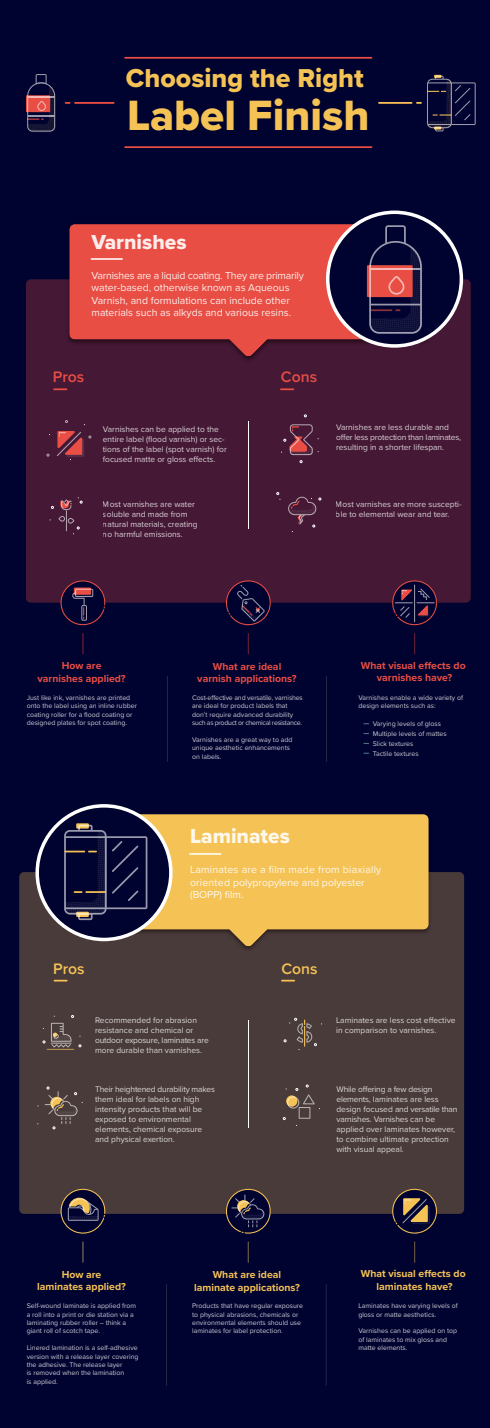
<style>
.page{position:relative;width:490px;height:1428px;background:#00022f}
.page>*{position:absolute;margin:0;border:0;box-sizing:border-box;transform-origin:0 0}
.t1{font:43.92px "Proxima Nova Extrabld";color:#f5c255}
.t2{font:26.84px "Proxima Nova Extrabld";color:#f5c255}
.t3{font:21px "Proxima Nova Extrabld";color:#fff}
.t4{font:600 15.75px "Proxima Nova";color:#e84e44}
.t5{font:600 15.75px "Proxima Nova";color:#f5c255}
.t6{font:10.5px/12.6px "Proxima Nova";color:#fff}
.t7{font:700 10.5px/12.6px "Proxima Nova";color:#f5c255;text-align:center}
.t8{font:700 10.5px/12.6px "Proxima Nova";color:#e84e44;text-align:center}
.t9{font:10.5px/12.6px "Proxima Nova";letter-spacing:.02em;color:#fff}
.t10{font:8.4px/10.1px "Proxima Nova";color:#fff}
.t11{font:7px/8.4px "Proxima Nova";color:rgb(255 255 255/.8)}
.t12{font:7px/8.4px "Proxima Nova";letter-spacing:-.02em;color:rgb(255 255 255/.8)}
</style>
<div class="page">
<div style="left:19px;top:872px;width:445px;height:342px;background:#493b3a;border-radius:5px"></div>
<div style="left:26px;top:279px;width:445px;height:324px;background:#451835;border-radius:5px"></div>
<img style="left:64px;top:228px;width:191px;height:132px">
<svg style="left:70px;top:224px;width:256px;height:132px;background:#d34741"></svg>
<hr style="left:74px;top:102px;width:41px;height:2px;background:#e84e44">
<hr style="left:378px;top:102px;width:34px;height:2px;background:#f5c255">
<hr style="left:124px;top:57px;width:248px;height:2px;background:#e84e44">
<hr style="left:124px;top:146px;width:248px;height:2px;background:#e84e44">
<hr style="left:248px;top:421px;width:1px;height:108px;background:#fff">
<hr style="left:91px;top:258px;width:32px;height:2px;background:#fff">
<svg style="left:326px;top:211px;width:137px;height:137px"></svg>
<svg style="left:53px;top:388px;width:14px;height:2px"></svg>
<svg style="left:280px;top:388px;width:14px;height:2px"></svg>
<hr style="left:167px;top:676px;width:1px;height:86px;background:#646c74">
<hr style="left:327px;top:676px;width:1px;height:86px;background:#646c74">
<svg style="left:414px;top:633px;width:1px;height:21px"></svg>
<svg style="left:58px;top:580px;width:50px;height:74px"></svg>
<svg style="left:50px;top:497px;width:33px;height:37px"></svg>
<svg style="left:276px;top:492px;width:4px;height:8px"></svg>
<svg style="left:281px;top:424px;width:38px;height:39px"></svg>
<svg style="left:288px;top:497px;width:33px;height:35px"></svg>
<img style="left:82px;top:436px;width:10px;height:21px">
<svg style="left:99px;top:814px;width:329px;height:132px;background:#deb050"></svg>
<hr style="left:248px;top:1020px;width:1px;height:108px;background:#fff">
<hr style="left:189px;top:853px;width:32px;height:2px;background:#fff">
<svg style="left:42px;top:1015px;width:40px;height:35px"></svg>
<hr style="left:166px;top:1284px;width:1px;height:102px;background:#646c74">
<hr style="left:326px;top:1284px;width:1px;height:102px;background:#646c74">
<svg style="left:414px;top:1241px;width:1px;height:22px"></svg>
<svg style="left:62px;top:1188px;width:42px;height:75px"></svg>
<img style="left:60px;top:1203px;width:46px;height:30px">
<svg style="left:281px;top:980px;width:14px;height:1px"></svg>
<svg style="left:54px;top:980px;width:14px;height:1px"></svg>
<svg style="left:35px;top:804px;width:138px;height:137px"></svg>
<svg style="left:284px;top:1018px;width:38px;height:32px"></svg>
<svg style="left:392px;top:1188px;width:45px;height:46px"></svg>
<svg style="left:391px;top:580px;width:47px;height:46px"></svg>
<svg style="left:224px;top:580px;width:49px;height:74px"></svg>
<img style="left:26px;top:94px;width:42px;height:34px">
<div style="left:26px;top:95px;width:24px;height:17px;background:#e84e44"></div>
<svg style="left:27px;top:74px;width:28px;height:58px"></svg>
<svg style="left:416px;top:75px;width:60px;height:56px"></svg>
<svg style="left:57px;top:431px;width:25px;height:29px"></svg>
<svg style="left:283px;top:1084px;width:37px;height:42px"></svg>
<svg style="left:45px;top:1086px;width:38px;height:43px"></svg>
<svg style="left:226px;top:1188px;width:45px;height:75px"></svg>
<h2 class="t2" style="left:126px;top:58px;width:239px">Choosing the Right</h2>
<h1 class="t1" style="left:127px;top:83px;width:244px">Label Finish</h1>
<h3 class="t3" style="left:92px;top:226px;width:97px">Varnishes</h3>
<p class="t6" style="left:92px;top:268px;width:214px">Varnishes are a liquid coating. They are primarily water-based, otherwise known as Aqueous Varnish, and formulations can include other materials such as alkyds and various resins.</p>
<h3 class="t4" style="left:53px;top:365px;width:33px">Pros</h3>
<h3 class="t4" style="left:281px;top:365px;width:38px">Cons</h3>
<p class="t10" style="left:103px;top:424px;width:125px">Varnishes can be applied to the entire label (flood varnish) or sec&shy;tions of the label (spot varnish) for focused matte or gloss effects.</p>
<p class="t10" style="left:103px;top:499px;width:96px">Most varnishes are water soluble and made from natural materials, creating no harmful emissions.</p>
<p class="t10" style="left:336px;top:422px;width:127px">Varnishes are less durable and offer less protection than laminates, resulting in a shorter lifespan.</p>
<p class="t10" style="left:336px;top:499px;width:127px">Most varnishes are more suscepti&shy;ble to elemental wear and tear.</p>
<p class="t8" style="left:37px;top:659px;width:90px">How are<br>varnishes applied?</p>
<p class="t8" style="left:197px;top:660px;width:101px">What are ideal varnish applications?</p>
<p class="t8" style="left:361px;top:659px;width:106px">What visual effects do varnishes have?</p>
<p class="t12" style="left:192px;top:693px;width:112px">Cost-effective and versatile, varnishes are ideal for product labels that don’t require advanced durability such as product or chemical resistance.</p>
<p class="t11" style="left:192px;top:735px;width:102px">Varnishes are a great way to add unique aesthetic enhancements on labels.</p>
<p class="t11" style="left:27px;top:693px;width:112px">Just like ink, varnishes are printed onto the label using an inline rubber coating roller for a flood coating or designed plates for spot coating.</p>
<p class="t11" style="left:358px;top:693px;width:106px">Varnishes enable a wide variety of design elements such as:</p>
<p class="t11" style="left:373px;top:719px;width:76px;line-height:9.8px">Varying levels of gloss<br>Multiple levels of mattes<br>Slick textures<br>Tactile textures</p>
<h3 class="t3" style="left:190px;top:820px;width:101px">Laminates</h3>
<p class="t9" style="left:190px;top:863px;width:193px">Laminates are a film made from biaxially oriented polypropylene and polyester (BOPP) film.</p>
<h3 class="t5" style="left:53px;top:957px;width:33px">Pros</h3>
<h3 class="t5" style="left:281px;top:957px;width:38px">Cons</h3>
<p class="t10" style="left:95px;top:1015px;width:115px">Recommended for abrasion resistance and chemical or outdoor exposure, laminates are more durable than varnishes.</p>
<p class="t10" style="left:95px;top:1083px;width:121px">Their heightened durability makes them ideal for labels on high intensity products that will be exposed to environmental elements, chemical exposure and physical exertion.</p>
<p class="t10" style="left:336px;top:1015px;width:121px">Laminates are less cost effective in comparison to varnishes.</p>
<p class="t10" style="left:336px;top:1083px;width:123px">While offering a few design elements, laminates are less design focused and versatile than varnishes. Varnishes can be applied over laminates however, to combine ultimate protection with visual appeal.</p>
<p class="t7" style="left:37px;top:1268px;width:90px">How are<br>laminates applied?</p>
<p class="t7" style="left:194px;top:1268px;width:107px">What are ideal laminate applications?</p>
<p class="t7" style="left:361px;top:1267px;width:106px">What visual effects do laminates have?</p>
<p class="t11" style="left:27px;top:1301px;width:111px">Self-wound laminate is applied from a roll into a print or die station via a laminating rubber roller – think a giant roll of scotch tape.</p>
<p class="t11" style="left:27px;top:1343px;width:113px">Linered lamination is a self-adhesive version with a release layer covering the adhesive. The release layer<br>is removed when the lamination<br>is applied.</p>
<p class="t11" style="left:192px;top:1301px;width:113px">Products that have regular exposure to physical abrasions, chemicals or environmental elements should use laminates for label protection.</p>
<p class="t11" style="left:358px;top:1301px;width:101px">Laminates have varying levels of gloss or matte aesthetics.</p>
<p class="t11" style="left:358px;top:1326px;width:100px">Varnishes can be applied on top of laminates to mix gloss and matte elements.</p>
</div>
